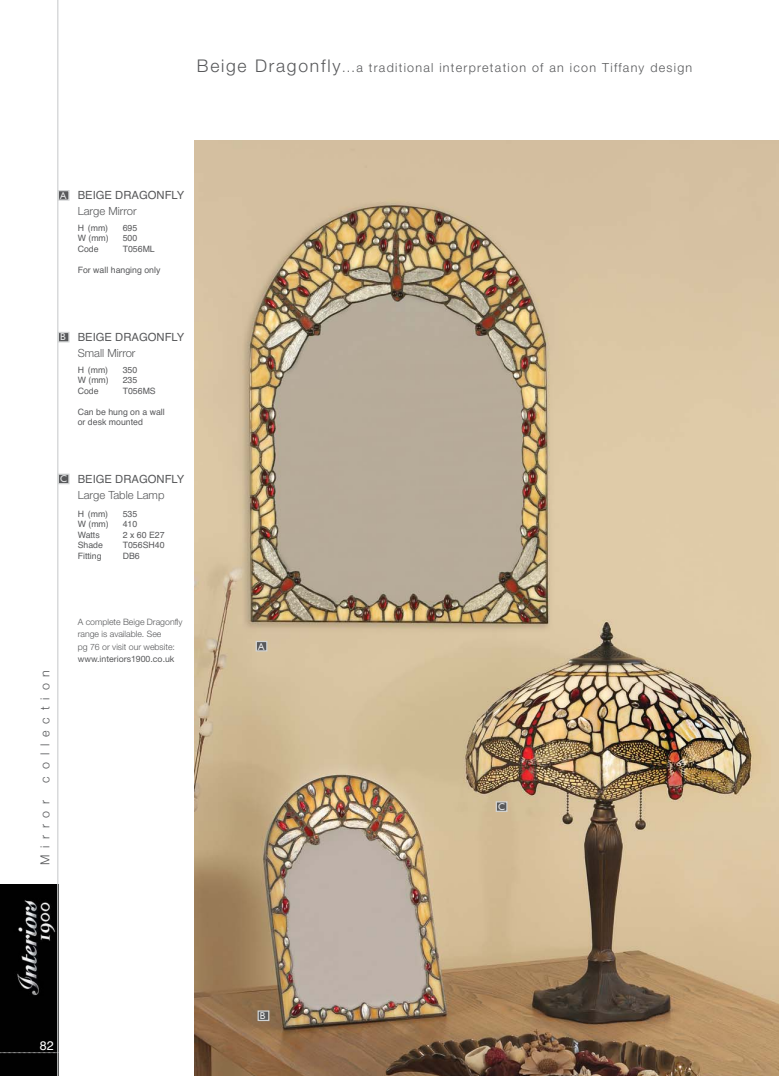
<style>
.page{position:relative;width:779px;height:1076px;background:#fff}
.page>*{position:absolute;margin:0;border:0;box-sizing:border-box;transform-origin:0 0}
.t1{font:300 12.5px "Helvetica Neue";letter-spacing:.1em;color:#58595b}
.t2{font:300 12.5px "Helvetica Neue";letter-spacing:.55em;color:#58595b}
.t3{font:12.5px "Helvetica";color:#fff}
.t4{font:11.25px "Helvetica";color:#58595b}
.t5{font:300 11.25px "Helvetica Neue";color:#58595b}
.t6{font:10px "Humanist 521 BT";color:#e6e7e8}
.t7{font:8.75px/10.5px "Helvetica";color:#58595b}
.t8{font:300 8.75px/12.4px "Helvetica Neue";color:#58595b}
.t9{font:8.75px "Helvetica Neue";color:#58595b}
.s1{font-size:17.5px}
.s2{font-family:"Humanist 521 BT";font-size:10px;color:#e6e7e8}
</style>
<div class="page">
<img style="left:195px;top:140px;width:584px;height:935px">
<img style="left:0;top:884px;width:57px;height:191px">
<div style="left:59px;top:191px;width:9px;height:8px;background:#58595b"></div>
<div style="left:58px;top:190px;width:11px;height:11px;border:1px solid #d1d3d4"></div>
<div style="left:59px;top:333px;width:9px;height:8px;background:#58595b"></div>
<div style="left:58px;top:332px;width:11px;height:10px;border:1px solid #d1d3d4"></div>
<div style="left:59px;top:475px;width:9px;height:8px;background:#58595b"></div>
<div style="left:58px;top:473px;width:11px;height:11px;border:1px solid #d1d3d4"></div>
<svg style="left:0;top:1052px;width:59px;height:1px"></svg>
<div style="left:257px;top:642px;width:9px;height:8px;background:#58595b"></div>
<div style="left:255px;top:641px;width:12px;height:10px;border:1px solid #d1d3d4"></div>
<div style="left:497px;top:802px;width:9px;height:8px;background:#58595b"></div>
<div style="left:495px;top:801px;width:12px;height:11px;border:1px solid #d1d3d4"></div>
<div style="left:259px;top:1011px;width:9px;height:8px;background:#58595b"></div>
<div style="left:257px;top:1010px;width:12px;height:11px;border:1px solid #d1d3d4"></div>
<hr style="left:57px;top:0;width:1px;height:1075px;background:#d1d3d4">
<h1 class="t1" style="left:197px;top:63px;width:497px"><span class="s1">Beige Dragonfly</span>...a traditional interpretation of an icon Tiffany design</h1>
<p class="t4" style="left:60px;top:191px;width:126px"><span class="s2">A</span> BEIGE DRAGONFLY</p>
<p class="t5" style="left:78px;top:207px;width:60px">Large Mirror</p>
<p class="t7" style="left:78px;top:223px;width:32px">H (mm)</p>
<p class="t7" style="left:123px;top:223px;width:16px">695</p>
<p class="t7" style="left:78px;top:234px;width:33px">W (mm)</p>
<p class="t7" style="left:123px;top:234px;width:16px">500</p>
<p class="t7" style="left:78px;top:244px;width:22px">Code</p>
<p class="t7" style="left:123px;top:244px;width:34px">T056ML</p>
<p class="t7" style="left:78px;top:265px;width:84px">For wall hanging only</p>
<p class="t4" style="left:60px;top:333px;width:126px"><span class="s2">B</span> BEIGE DRAGONFLY</p>
<p class="t5" style="left:78px;top:349px;width:59px">Small Mirror</p>
<p class="t7" style="left:78px;top:365px;width:32px">H (mm)</p>
<p class="t7" style="left:123px;top:365px;width:16px">350</p>
<p class="t7" style="left:78px;top:375px;width:33px">W (mm)</p>
<p class="t7" style="left:123px;top:375px;width:16px">235</p>
<p class="t7" style="left:78px;top:386px;width:22px">Code</p>
<p class="t7" style="left:123px;top:386px;width:35px">T056MS</p>
<p class="t7" style="left:78px;top:407px;width:89px">Can be hung on a wall or desk mounted</p>
<p class="t4" style="left:60px;top:475px;width:126px"><span class="s2">C</span> BEIGE DRAGONFLY</p>
<p class="t5" style="left:78px;top:491px;width:88px">Large Table Lamp</p>
<p class="t7" style="left:78px;top:509px;width:32px">H (mm)</p>
<p class="t7" style="left:123px;top:509px;width:16px">535</p>
<p class="t7" style="left:78px;top:520px;width:33px">W (mm)</p>
<p class="t7" style="left:123px;top:520px;width:16px">410</p>
<p class="t7" style="left:78px;top:530px;width:24px">Watts</p>
<p class="t7" style="left:123px;top:530px;width:43px">2 x 60 E27</p>
<p class="t7" style="left:78px;top:541px;width:27px">Shade</p>
<p class="t7" style="left:123px;top:541px;width:43px">T056SH40</p>
<p class="t7" style="left:78px;top:551px;width:25px">Fitting</p>
<p class="t7" style="left:123px;top:551px;width:19px">DB6</p>
<h1 class="t2" style="left:41px;top:782px;width:114px;rotate:-90deg">collection</h1>
<h1 class="t1" style="left:41px;top:865px;width:67px;rotate:-90deg">Mirror</h1>
<p class="t8" style="left:78px;top:616px;width:106px">A complete Beige Dragonfly range is available. See<br>pg 76 or visit our website:</p>
<p class="t9" style="left:78px;top:655px;width:98px">www.interiors1900.co.uk</p>
<p class="t6" style="left:258px;top:640px;width:8px">A</p>
<p class="t6" style="left:498px;top:800px;width:8px">C</p>
<h1 class="t3" style="left:40px;top:1040px;width:15px">82</h1>
<p class="t6" style="left:260px;top:1009px;width:7px">B</p>
</div>
